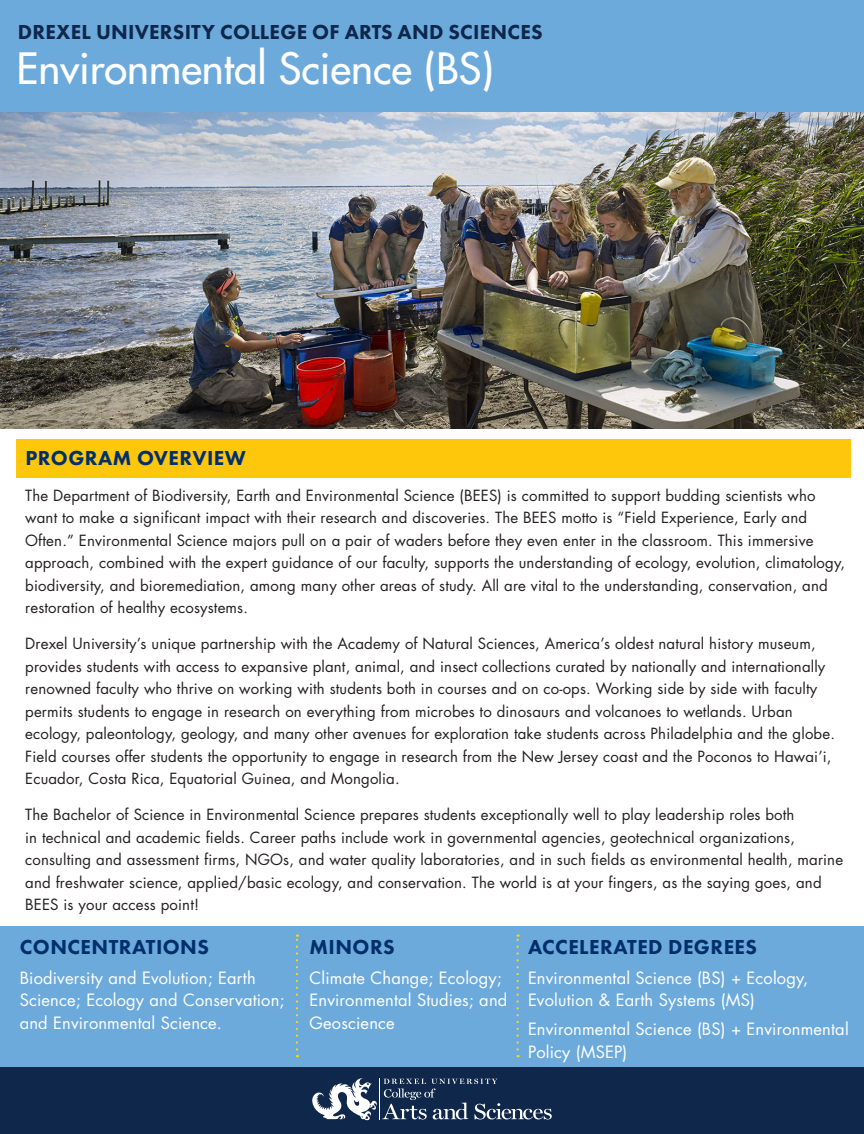
<style>
.page{position:relative;width:864px;height:1134px;background:#fff}
.page>*{position:absolute;margin:0;border:0;box-sizing:border-box;transform-origin:0 0}
.t1{font:500 42px "Futura Std";color:#fff}
.body_copy{font:800 21px "Futura PT";letter-spacing:.02em;color:#00306c}
.body_copy-2{font:800 21px "Futura PT";letter-spacing:.01em;color:#0e274a}
.body_copy-3{font:16.5px/22.5px "Futura Std";letter-spacing:.01em;color:#fff}
.body_copy-4{font:15px/22.5px "Futura Std";letter-spacing:.01em;color:#231f20}
</style>
<div class="page">
<div style="left:0;top:1066px;width:864px;height:68px;background:#0e274a"></div>
<svg style="left:312px;top:1078px;width:240px;height:43px"></svg>
<div style="left:16px;top:439px;width:834px;height:38px;background:#fec70c"></div>
<div style="left:0;top:926px;width:864px;height:140px;background:#6daadc"></div>
<img style="left:1px;top:111px;width:863px;height:318px">
<div style="left:0;top:0;width:864px;height:111px;background:#6daadc"></div>
<svg style="left:296px;top:934px;width:2px;height:115px"></svg>
<svg style="left:516px;top:934px;width:3px;height:115px"></svg>
<p class="body_copy-2" style="left:18px;top:19px;width:526px">DREXEL UNIVERSITY COLLEGE OF ARTS AND SCIENCES</p>
<p class="t1" style="left:17px;top:43px;width:479px">Environmental Science (BS)</p>
<p class="body_copy" style="left:25px;top:445px;width:222px">PROGRAM OVERVIEW</p>
<p class="body_copy-4" style="left:25px;top:484px;width:821px">The Department of Biodiversity, Earth and Environmental Science (BEES) is committed to support budding scientists who want to make a significant impact with their research and discoveries. The BEES motto is “Field Experience, Early and Often.” Environmental Science majors pull on a pair of waders before they even enter in the classroom. This immersive approach, combined with the expert guidance of our faculty, supports the understanding of ecology, evolution, climatology, biodiversity, and bioremediation, among many other areas of study. All are vital to the understanding, conservation, and restoration of healthy ecosystems.</p>
<p class="body_copy-4" style="left:25px;top:633px;width:811px">Drexel University’s unique partnership with the Academy of Natural Sciences, America’s oldest natural history museum, provides students with access to expansive plant, animal, and insect collections curated by nationally and internationally renowned faculty who thrive on working with students both in courses and on co-ops. Working side by side with faculty permits students to engage in research on everything from microbes to dinosaurs and volcanoes to wetlands. Urban ecology, paleontology, geology, and many other avenues for exploration take students across Philadelphia and the globe.<br>Field courses offer students the opportunity to engage in research from the New Jersey coast and the Poconos to Hawai’i, Ecuador, Costa Rica, Equatorial Guinea, and Mongolia.</p>
<p class="body_copy-4" style="left:25px;top:804px;width:819px">The Bachelor of Science in Environmental Science prepares students exceptionally well to play leadership roles both<br>in technical and academic fields. Career paths include work in governmental agencies, geotechnical organizations, consulting and assessment firms, NGOs, and water quality laboratories, and in such fields as environmental health, marine and freshwater science, applied/basic ecology, and conservation. The world is at your fingers, as the saying goes, and BEES is your access point!</p>
<p class="body_copy" style="left:20px;top:934px;width:191px">CONCENTRATIONS</p>
<p class="body_copy-3" style="left:20px;top:966px;width:267px">Biodiversity and Evolution; Earth<br>Science; Ecology and Conservation; and Environmental Science.</p>
<p class="body_copy" style="left:310px;top:934px;width:87px">MINORS</p>
<p class="body_copy-3" style="left:309px;top:966px;width:199px">Climate Change; Ecology;<br>Environmental Studies; and<br>Geoscience</p>
<p class="body_copy" style="left:528px;top:934px;width:231px">ACCELERATED DEGREES</p>
<p class="body_copy-3" style="left:528px;top:966px;width:282px">Environmental Science (BS) + Ecology,<br>Evolution &amp; Earth Systems (MS)</p>
<p class="body_copy-3" style="left:528px;top:1018px;width:322px">Environmental Science (BS) + Environmental<br>Policy (MSEP)</p>
</div>
